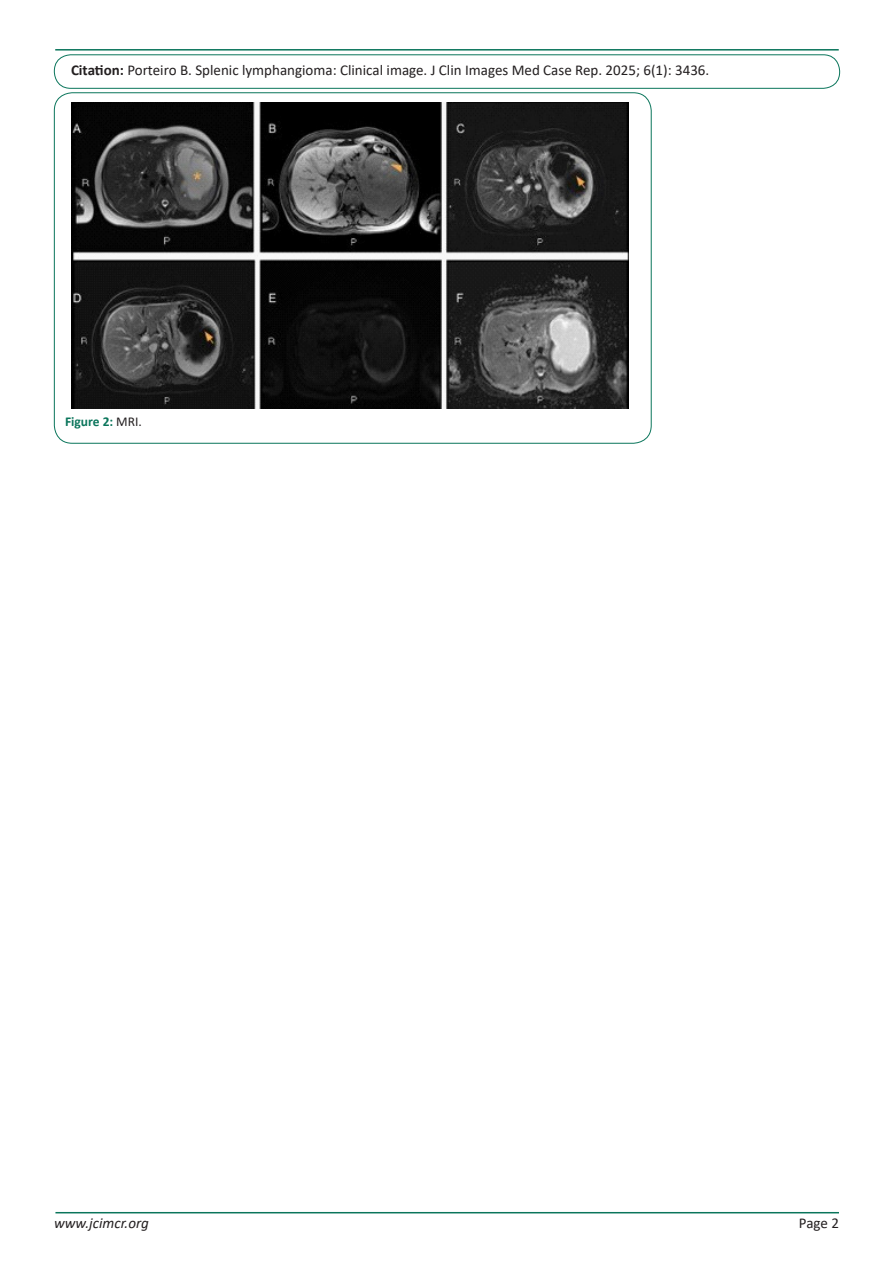
<style>
.page{position:relative;width:893px;height:1263px;background:#fff}
.page>*{position:absolute;margin:0;border:0;box-sizing:border-box;transform-origin:0 0}
.t1{font:15px "Calibri";color:#231f20}
.t2{font:italic 15px "Calibri";color:#231f20}
.t3{font:700 13.5px "Calibri";color:#0a755b}
.s1{font-weight:700}
.s2{font-weight:400;color:#231f20}
</style>
<div class="page">
<hr style="left:55px;top:1212px;width:784px;height:1px;background:#0a755b">
<hr style="left:55px;top:49px;width:784px;height:2px;background:#0a755b">
<div style="left:54px;top:55px;width:786px;height:34px;border:1px solid #0a755b;border-radius:16px"></div>
<img style="left:71px;top:103px;width:558px;height:306px">
<p class="t1" style="left:71px;top:60px;width:640px"><span class="s1">Citation:</span> Porteiro B. Splenic lymphangioma: Clinical image. J Clin Images Med Case Rep. 2025; 6(1): 3436.</p>
<p class="t3" style="left:65px;top:412px;width:78px">Figure 2: <span class="s2">MRI.</span></p>
<p class="t2" style="left:54px;top:1212px;width:96px">www.jcimcr.org</p>
<p class="t1" style="left:799px;top:1212px;width:42px">Page 2</p>
</div>
